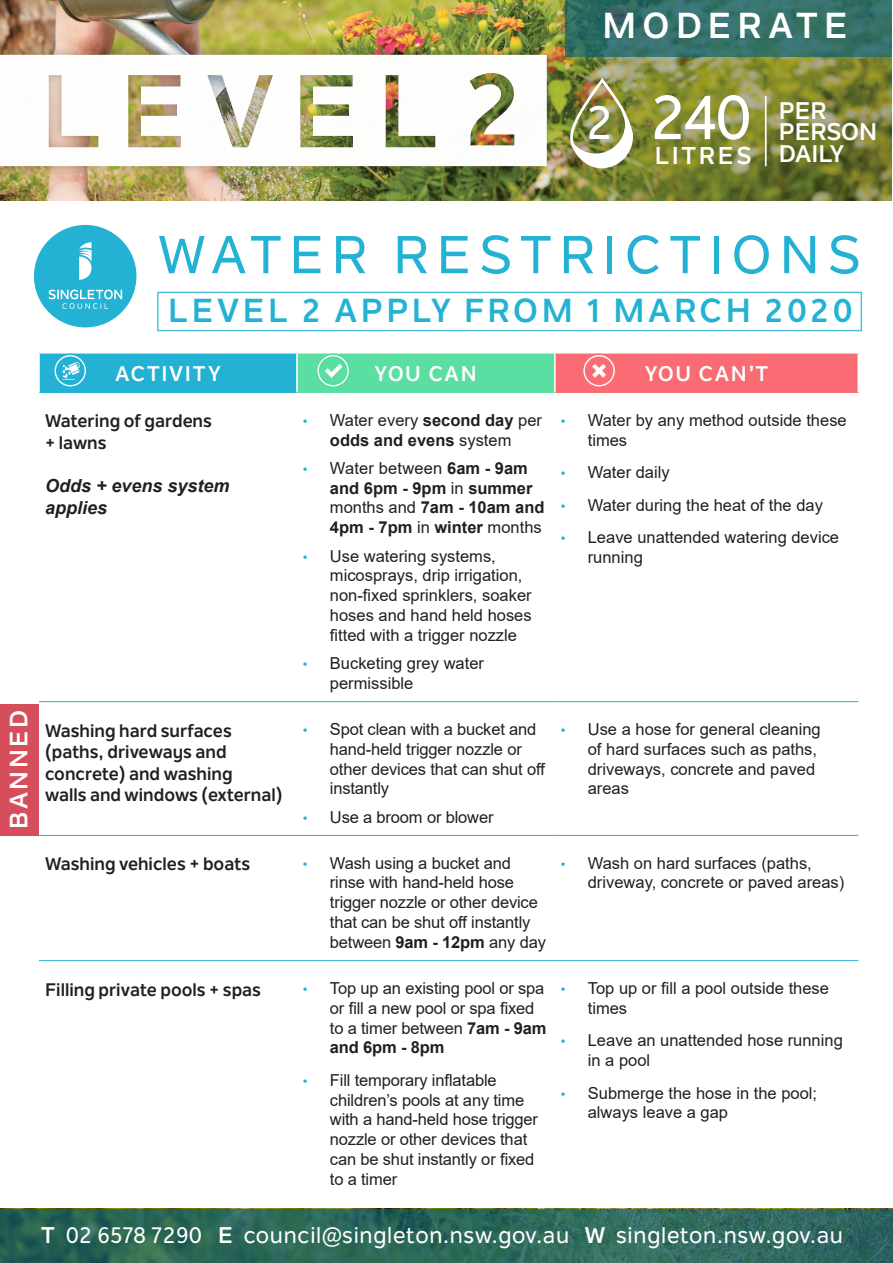
<style>
.page{position:relative;width:893px;height:1263px;background:#fff}
.page>*{position:absolute;margin:0;border:0;box-sizing:border-box;transform-origin:0 0}
.t1{font:500 62.4px "Nolan Next";color:#fff}
.t2{font:500 52.8px "Nolan Next";letter-spacing:.15em;color:#23b2d3}
.t3{font:500 46.95px "Nolan Next";color:#fff}
.t4{font:700 35.7px "Nolan Next";letter-spacing:.17em;color:#fff}
.t5{font:700 33px "Nolan Next";letter-spacing:.11em;color:#23b2d3}
.t6{font:700 24.9px "Nolan Next";letter-spacing:.1em;color:#fff}
.t7{font:700 24.15px "Nolan Next";letter-spacing:.11em;color:#fff}
.t8{font:700 23.85px/21.8px "Nolan Next";letter-spacing:-.005em;color:#fff}
.t9{font:500 22.5px "Nolan Next";letter-spacing:.03em;color:#fff}
.t10{font:700 21px "Nolan Next";letter-spacing:.08em;color:#fff}
.t11{font:700 18px/21.6px "Nolan Next";color:#231f20}
.t12{font:italic 700 18px/21.6px "Arial";color:#231f20}
.t13{font:16.5px/19.8px "Arial";color:#231f20}
.t14{font:700 16.5px/19.8px "Arial";color:#231f20;text-align:center}
.s1{font-weight:400;font-size:13.5px;color:#23b2d3}
.s2{font-weight:400}
.s3{font-size:13.5px;color:#23b2d3}
.s4{font-weight:700}
</style>
<div class="page">
<div style="left:39px;top:353px;width:258px;height:39px;background:#23b2d3"></div>
<div style="left:297px;top:353px;width:258px;height:39px;background:#5adea2"></div>
<div style="left:555px;top:353px;width:303px;height:39px;background:#fa6b73"></div>
<hr style="left:38px;top:352px;width:259px;height:2px;background:#fff">
<hr style="left:38px;top:354px;width:2px;height:38px;background:#fff">
<hr style="left:297px;top:352px;width:258px;height:2px;background:#fff">
<hr style="left:296px;top:354px;width:2px;height:38px;background:#fff">
<hr style="left:555px;top:352px;width:304px;height:2px;background:#fff">
<hr style="left:554px;top:354px;width:2px;height:38px;background:#fff">
<hr style="left:857px;top:354px;width:2px;height:38px;background:#fff">
<hr style="left:39px;top:701px;width:258px;height:1px;background:#23b2d3">
<hr style="left:297px;top:701px;width:258px;height:1px;background:#23b2d3">
<hr style="left:555px;top:701px;width:303px;height:1px;background:#23b2d3">
<hr style="left:39px;top:835px;width:258px;height:1px;background:#23b2d3">
<hr style="left:297px;top:835px;width:258px;height:1px;background:#23b2d3">
<hr style="left:555px;top:835px;width:303px;height:1px;background:#23b2d3">
<hr style="left:39px;top:960px;width:258px;height:1px;background:#23b2d3">
<hr style="left:297px;top:960px;width:258px;height:1px;background:#23b2d3">
<hr style="left:555px;top:960px;width:303px;height:1px;background:#23b2d3">
<svg style="left:581px;top:353px;width:36px;height:34px"></svg>
<svg style="left:315px;top:353px;width:36px;height:34px"></svg>
<svg style="left:52px;top:353px;width:36px;height:34px"></svg>
<div style="left:157px;top:292px;width:705px;height:39px;border:2px solid #23b2d3"></div>
<img style="left:1px;top:0;width:514px;height:200px">
<svg style="left:515px;top:0;width:377px;height:200px;background:#7e8437"></svg>
<svg style="left:566px;top:0;width:326px;height:57px;background:#347069"></svg>
<img style="left:569px;top:80px;width:64px;height:88px">
<hr style="left:765px;top:96px;width:2px;height:70px;background:#fff">
<div style="left:0;top:44px;width:558px;height:133px;background:#231f20;opacity:.3"></div>
<svg style="left:0;top:55px;width:547px;height:111px"></svg>
<svg style="left:34px;top:225px;width:102px;height:102px"></svg>
<svg style="left:0;top:1209px;width:893px;height:54px;background:#2c675a"></svg>
<div style="left:0;top:704px;width:38px;height:132px;background:#d64e5b"></div>
<p class="t4" style="left:602px;top:4px;width:247px">MODERATE</p>
<p class="t3" style="left:586px;top:94px;width:29px">2</p>
<p class="t1" style="left:650px;top:79px;width:103px">240</p>
<p class="t7" style="left:655px;top:141px;width:99px">LITRES</p>
<p class="t8" style="left:779px;top:99px;width:100px">PER<br>PERSON<br>DAILY</p>
<p class="t2" style="left:158px;top:223px;width:704px">WATER RESTRICTIONS</p>
<p class="t5" style="left:168px;top:290px;width:686px">LEVEL 2 APPLY FROM 1 MARCH 2020</p>
<p class="t6" style="left:3px;top:829px;width:121px;rotate:-90deg">BANNED</p>
<p class="t10" style="left:115px;top:360px;width:107px">ACTIVITY</p>
<p class="t10" style="left:375px;top:360px;width:103px">YOU CAN</p>
<p class="t10" style="left:645px;top:360px;width:125px">YOU CAN’T</p>
<p class="t11" style="left:45px;top:410px;width:168px">Watering of gardens + lawns</p>
<p class="t12" style="left:45px;top:476px;width:186px">Odds + evens system applies</p>
<p class="t14" style="left:303px;top:410px;width:241px"><span class="s1">•</span> <span class="s2">Water every</span> second day <span class="s2">per </span>odds and evens <span class="s2">system</span></p>
<p class="t14" style="left:330px;top:458px;width:216px;text-align:left;text-indent:-27px"><span class="s1">•</span> <span class="s2">Water between</span> 6am - 9am and 6pm - 9pm <span class="s2">in</span> summer <span class="s2">months and</span> 7am - 10am and<br>4pm - 7pm <span class="s2">in</span> winter <span class="s2">months</span></p>
<p class="t13" style="left:330px;top:546px;width:203px;text-indent:-27px"><span class="s3">•</span> Use watering systems, micosprays, drip irrigation, non-fixed sprinklers, soaker hoses and hand held hoses fitted with a trigger nozzle</p>
<p class="t13" style="left:330px;top:653px;width:156px;text-indent:-27px"><span class="s3">•</span> Bucketing grey water permissible</p>
<p class="t13" style="left:588px;top:410px;width:260px;text-indent:-27px"><span class="s3">•</span> Water by any method outside these times</p>
<p class="t13" style="left:561px;top:462px;width:110px"><span class="s3">•</span> Water daily</p>
<p class="t13" style="left:561px;top:495px;width:264px"><span class="s3">•</span> Water during the heat of the day</p>
<p class="t13" style="left:588px;top:527px;width:253px;text-indent:-27px"><span class="s3">•</span> Leave unattended watering device running</p>
<p class="t11" style="left:45px;top:719px;width:239px">Washing hard surfaces (paths, driveways and concrete) and washing<br>walls and windows (external)</p>
<p class="t13" style="left:330px;top:719px;width:217px;text-indent:-27px"><span class="s3">•</span> Spot clean with a bucket and hand-held trigger nozzle or other devices that can shut off instantly</p>
<p class="t13" style="left:303px;top:807px;width:192px"><span class="s3">•</span> Use a broom or blower</p>
<p class="t13" style="left:588px;top:719px;width:234px;text-indent:-27px"><span class="s3">•</span> Use a hose for general cleaning of hard surfaces such as paths, driveways, concrete and paved areas</p>
<p class="t11" style="left:45px;top:853px;width:207px">Washing vehicles + boats</p>
<p class="t13" style="left:330px;top:853px;width:218px;text-indent:-27px"><span class="s3">•</span> Wash using a bucket and rinse with hand-held hose trigger nozzle or other device that can be shut off instantly between <span class="s4">9am - 12pm</span> any day</p>
<p class="t13" style="left:588px;top:853px;width:258px;text-indent:-27px"><span class="s3">•</span> Wash on hard surfaces (paths, driveway, concrete or paved areas)</p>
<p class="t11" style="left:45px;top:978px;width:217px">Filling private pools + spas</p>
<p class="t13" style="left:330px;top:978px;width:218px;text-indent:-27px"><span class="s3">•</span> Top up an existing pool or spa or fill a new pool or spa fixed to a timer between <span class="s4">7am - 9am and 6pm - 8pm</span></p>
<p class="t13" style="left:330px;top:1070px;width:210px;text-indent:-27px"><span class="s3">•</span> Fill temporary inflatable children’s pools at any time with a hand-held hose trigger nozzle or other devices that can be shut instantly or fixed to a timer</p>
<p class="t13" style="left:588px;top:978px;width:243px;text-indent:-27px"><span class="s3">•</span> Top up or fill a pool outside these times</p>
<p class="t13" style="left:588px;top:1030px;width:257px;text-indent:-27px"><span class="s3">•</span> Leave an unattended hose running in a pool</p>
<p class="t13" style="left:588px;top:1083px;width:231px;text-indent:-27px"><span class="s3">•</span> Submerge the hose in the pool; always leave a gap</p>
<p class="t9" style="left:41px;top:1221px;width:803px"><span class="s4">T</span> 02 6578 7290 <span class="s4">E</span> council@singleton.nsw.gov.au <span class="s4">W</span> singleton.nsw.gov.au</p>
</div>
